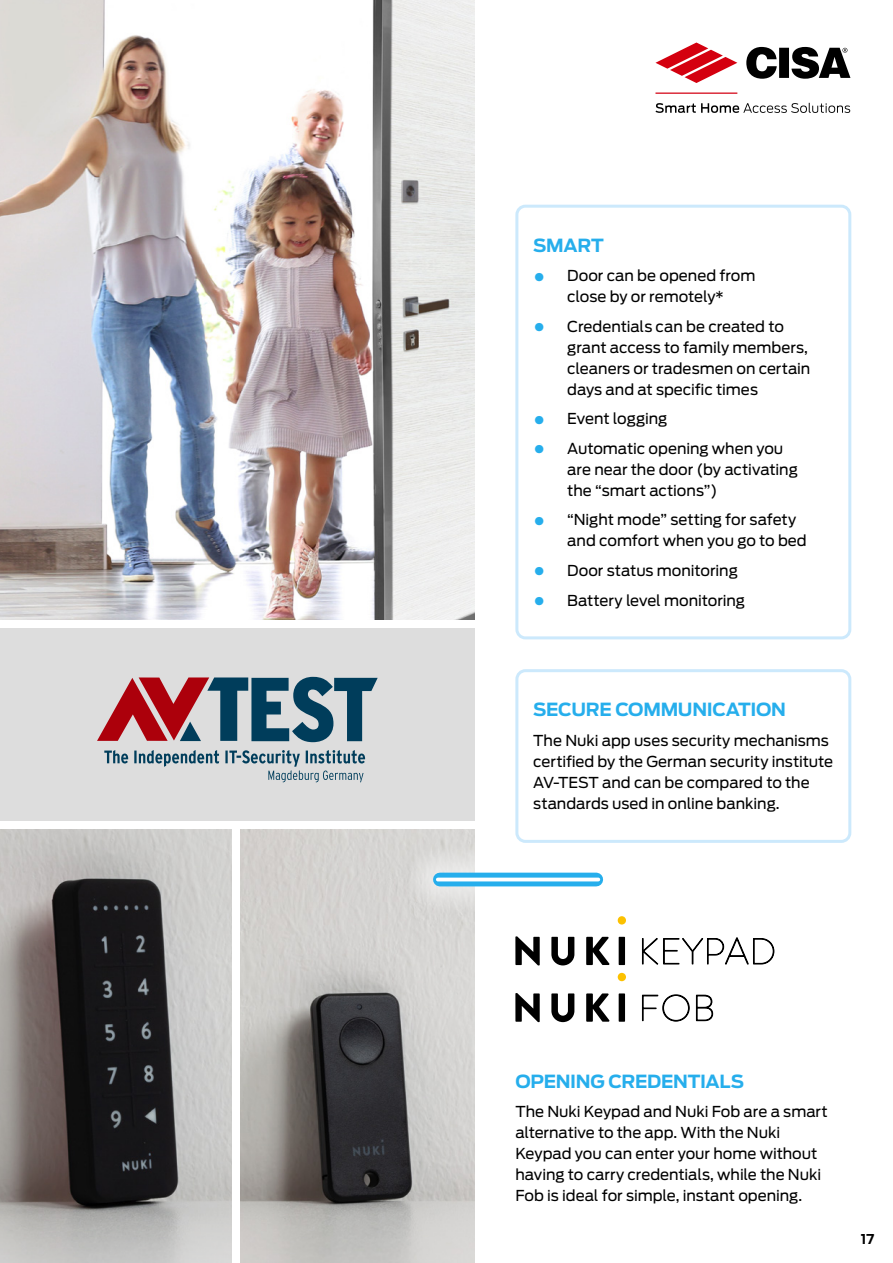
<style>
.page{position:relative;width:893px;height:1263px;background:#fff}
.page>*{position:absolute;margin:0;border:0;box-sizing:border-box;transform-origin:0 0}
.t1{font:100 36.45px "Brandon Grotesque";letter-spacing:.025em;color:#000}
.t2{font:700 18px "Antenna";letter-spacing:-.015em;color:#26aeec}
.t3{font:15px/21px "Antenna";letter-spacing:-.005em;color:#000}
.t4{font:700 13.5px "Antenna";color:#000}
.s1{font-family:"Helvetica LT Std";font-weight:900;font-size:24.75px;color:#26aeec}
</style>
<div class="page">
<img style="left:0;top:829px;width:232px;height:434px">
<img style="left:240px;top:829px;width:234px;height:434px">
<hr style="left:655px;top:93px;width:82px;height:1px;background:#d30012">
<svg style="left:655px;top:103px;width:195px;height:10px"></svg>
<svg style="left:746px;top:47px;width:104px;height:32px"></svg>
<svg style="left:655px;top:43px;width:82px;height:40px"></svg>
<img style="left:0;top:0;width:474px;height:620px">
<div style="left:0;top:628px;width:474px;height:193px;background:#ddd"></div>
<svg style="left:104px;top:750px;width:261px;height:32px"></svg>
<svg style="left:97px;top:677px;width:281px;height:65px"></svg>
<svg style="left:407px;top:847px;width:197px;height:65px"></svg>
<svg style="left:440px;top:873px;width:156px;height:13px;background:#38b4ed"></svg>
<hr style="left:438px;top:878px;width:160px;height:3px;background:#fff">
<svg style="left:515px;top:993px;width:25px;height:29px"></svg>
<svg style="left:551px;top:993px;width:23px;height:29px"></svg>
<svg style="left:586px;top:993px;width:24px;height:29px"></svg>
<div style="left:619px;top:993px;width:6px;height:29px;background:#000"></div>
<div style="left:618px;top:973px;width:8px;height:8px;background:#fcc100;border-radius:50%"></div>
<svg style="left:515px;top:936px;width:25px;height:29px"></svg>
<svg style="left:551px;top:937px;width:23px;height:28px"></svg>
<svg style="left:586px;top:937px;width:24px;height:28px"></svg>
<div style="left:619px;top:937px;width:6px;height:28px;background:#000"></div>
<div style="left:618px;top:916px;width:8px;height:8px;background:#fcc100;border-radius:50%"></div>
<div style="left:515px;top:205px;width:336px;height:434px;border:3px solid #cce9fc;border-radius:9px"></div>
<div style="left:515px;top:669px;width:336px;height:174px;border:3px solid #cce9fc;border-radius:9px"></div>
<p class="t2" style="left:533px;top:233px;width:72px">SMART</p>
<p class="t3" style="left:533px;top:265px;width:224px;text-align:center"><span class="s1">•</span> Door can be opened from close by or remotely*</p>
<p class="t3" style="left:567px;top:316px;width:245px;text-indent:-34px"><span class="s1">•</span> Credentials can be created to grant access to family members, cleaners or tradesmen on certain days and at specific times</p>
<p class="t3" style="left:533px;top:408px;width:136px"><span class="s1">•</span> Event logging</p>
<p class="t3" style="left:567px;top:438px;width:232px;text-indent:-34px"><span class="s1">•</span> Automatic opening when you are near the door (by activating the “smart actions”)</p>
<p class="t3" style="left:567px;top:509px;width:241px;text-indent:-34px"><span class="s1">•</span> “Night mode” setting for safety and comfort when you go to bed</p>
<p class="t3" style="left:533px;top:560px;width:206px"><span class="s1">•</span> Door status monitoring</p>
<p class="t3" style="left:533px;top:589px;width:213px"><span class="s1">•</span> Battery level monitoring</p>
<p class="t2" style="left:533px;top:697px;width:254px">SECURE COMMUNICATION</p>
<p class="t3" style="left:533px;top:730px;width:301px">The Nuki app uses security mechanisms certified by the German security institute AV-TEST and can be compared to the standards used in online banking.</p>
<h1 class="t1" style="left:638px;top:927px;width:139px">KEYPAD</h1>
<h1 class="t1" style="left:638px;top:983px;width:78px">FOB</h1>
<p class="t2" style="left:515px;top:1069px;width:230px">OPENING CREDENTIALS</p>
<p class="t3" style="left:515px;top:1101px;width:314px">The Nuki Keypad and Nuki Fob are a smart alternative to the app. With the Nuki Keypad you can enter your home without having to carry credentials, while the Nuki Fob is ideal for simple, instant opening.</p>
<p class="t4" style="left:861px;top:1230px;width:15px">17</p>
</div>
